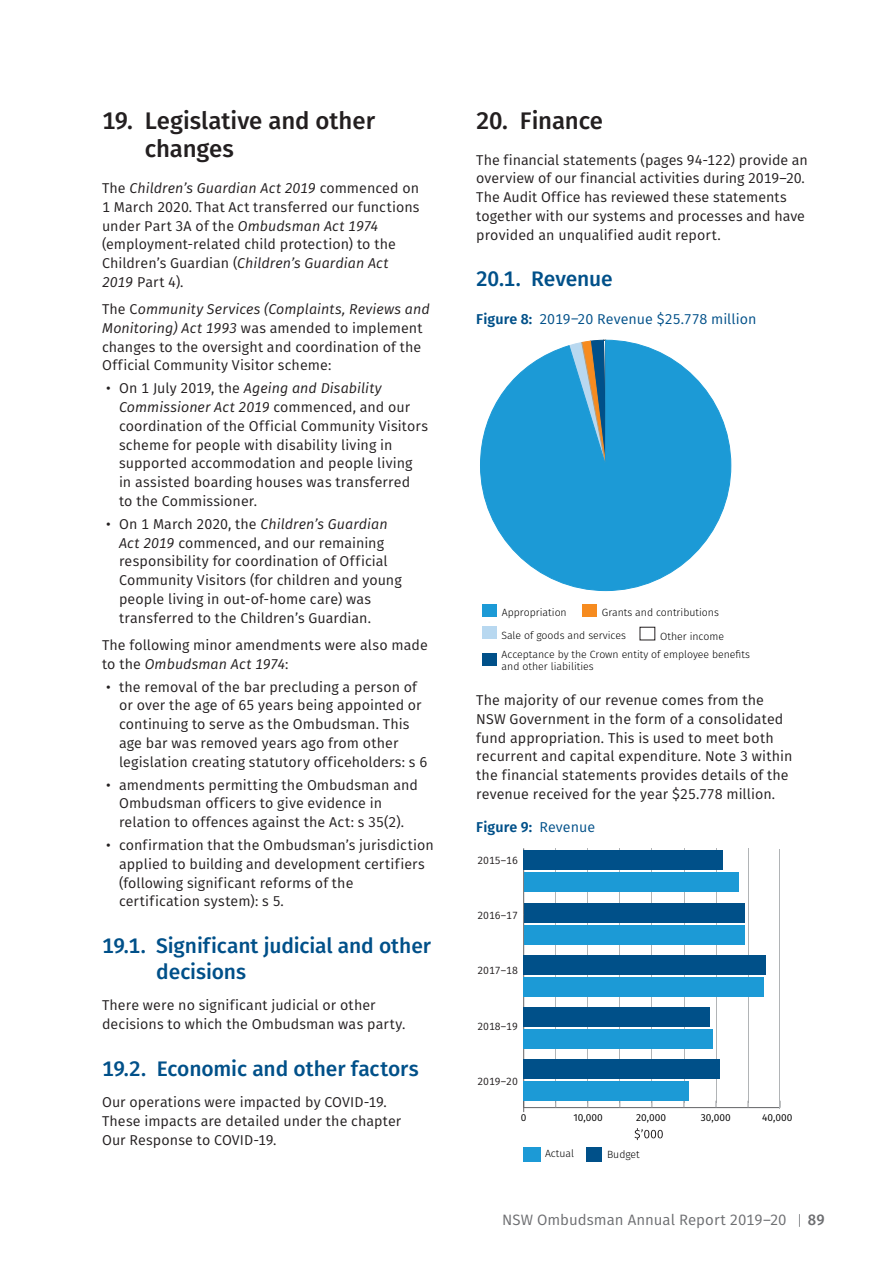
<style>
.page{position:relative;width:893px;height:1263px;background:#fff}
.page>*{position:absolute;margin:0;border:0;box-sizing:border-box;transform-origin:0 0}
.t1{font:500 24px/28.5px "Fira Sans";letter-spacing:-.005em;color:#231f20}
.t2{font:500 21px/25.5px "Fira Sans";letter-spacing:-.005em;color:#005089}
.t3{font:15px "Fira Sans";color:#6d6e71}
.t4{font:500 15px "Fira Sans";color:#6d6e71}
.body_text{font:14.25px/18.8px "Fira Sans";letter-spacing:.005em;color:#231f20}
.t5{font:14.25px "Fira Sans";color:#005089}
.t6{font:600 14.25px "Fira Sans";letter-spacing:.005em;color:#005089}
.t7{font:300 10.5px/17.9px "Fira Sans";color:#000}
.t8{font:10.5px "Fira Sans";color:#231f20}
.t9{font:10.2px "Fira Sans";color:#000}
.s1{font-style:italic}
.s2{font-style:inherit}
.s3{font-weight:600}
.s4{font-weight:400}
</style>
<div class="page">
<svg style="left:799px;top:1214px;width:1px;height:13px"></svg>
<div style="left:482px;top:653px;width:14px;height:13px;background:#005089"></div>
<div style="left:582px;top:604px;width:15px;height:13px;background:#f68b1f"></div>
<div style="left:482px;top:626px;width:15px;height:13px;background:#b8d8f0"></div>
<div style="left:482px;top:604px;width:15px;height:12px;background:#1c9ad6"></div>
<svg style="left:480px;top:340px;width:251px;height:251px"></svg>
<hr style="left:556px;top:848px;width:1px;height:255px;background:#b1b4b6">
<hr style="left:588px;top:848px;width:1px;height:255px;background:#b1b4b6">
<hr style="left:620px;top:848px;width:1px;height:255px;background:#b1b4b6">
<hr style="left:652px;top:848px;width:1px;height:255px;background:#b1b4b6">
<hr style="left:684px;top:848px;width:1px;height:255px;background:#b1b4b6">
<hr style="left:716px;top:848px;width:1px;height:255px;background:#b1b4b6">
<hr style="left:748px;top:848px;width:1px;height:255px;background:#b1b4b6">
<svg style="left:634px;top:1128px;width:29px;height:12px"></svg>
<div style="left:523px;top:1147px;width:17px;height:14px;background:#1c9ad6"></div>
<div style="left:586px;top:1147px;width:16px;height:14px;background:#005089"></div>
<hr style="left:524px;top:1107px;width:256px;height:1px;background:#636466">
<hr style="left:523px;top:848px;width:1px;height:264px;background:#636466">
<div style="left:524px;top:872px;width:214px;height:20px;background:#1c9ad6"></div>
<div style="left:524px;top:925px;width:220px;height:19px;background:#1c9ad6"></div>
<div style="left:524px;top:977px;width:240px;height:20px;background:#1c9ad6"></div>
<div style="left:524px;top:1029px;width:189px;height:20px;background:#1c9ad6"></div>
<div style="left:524px;top:1081px;width:165px;height:20px;background:#1c9ad6"></div>
<div style="left:524px;top:850px;width:199px;height:20px;background:#005089"></div>
<div style="left:524px;top:903px;width:221px;height:19px;background:#005089"></div>
<div style="left:524px;top:955px;width:242px;height:20px;background:#005089"></div>
<div style="left:524px;top:1007px;width:186px;height:20px;background:#005089"></div>
<div style="left:524px;top:1059px;width:196px;height:20px;background:#005089"></div>
<hr style="left:780px;top:849px;width:1px;height:259px;background:#b1b4b6">
<p class="t1" style="left:145px;top:105px;width:232px;text-indent:-43px">19. Legislative and other changes</p>
<p class="body_text" style="left:102px;top:178px;width:319px">The <span class="s1">Children’s Guardian Act 2019</span> commenced on 1 March 2020. That Act transferred our functions under Part 3A of the <span class="s1">Ombudsman Act 1974 </span>(employment-related child protection) to the Children’s Guardian (<span class="s1">Children’s Guardian Act 2019</span> Part 4).</p>
<p class="body_text" style="left:102px;top:299px;width:329px">The C<span class="s1">ommunity Services (Complaints, Reviews and Monitoring) Act 1993</span> was amended to implement changes to the oversight and coordination of the Official Community Visitor scheme:</p>
<p class="body_text" style="left:119px;top:379px;width:310px;text-indent:-13px"><span class="s2">•</span> On 1 July 2019, the <span class="s1">Ageing and Disability Commissioner Act 2019</span> commenced, and our coordination of the Official Community Visitors scheme for people with disability living in supported accommodation and people living in assisted boarding houses was transferred<br>to the Commissioner.</p>
<p class="body_text" style="left:119px;top:514px;width:284px;text-indent:-13px"><span class="s2">•</span> On 1 March 2020, the <span class="s1">Children’s Guardian Act 2019</span> commenced, and our remaining responsibility for coordination of Official Community Visitors (for children and young people living in out-of-home care) was transferred to the Children’s Guardian.</p>
<p class="body_text" style="left:102px;top:635px;width:327px">The following minor amendments were also made to the <span class="s1">Ombudsman Act 1974</span>:</p>
<p class="body_text" style="left:119px;top:677px;width:310px;text-indent:-13px"><span class="s2">•</span> the removal of the bar precluding a person of or over the age of 65 years being appointed or continuing to serve as the Ombudsman. This age bar was removed years ago from other legislation creating statutory officeholders: s 6</p>
<p class="body_text" style="left:119px;top:775px;width:300px;text-indent:-13px"><span class="s2">•</span> amendments permitting the Ombudsman and<br>Ombudsman officers to give evidence in relation to offences against the Act: s 35(2).</p>
<p class="body_text" style="left:119px;top:835px;width:316px;text-indent:-13px"><span class="s2">•</span> confirmation that the Ombudsman’s jurisdiction applied to building and development certifiers (following significant reforms of the certification system): s 5.</p>
<p class="t2" style="left:156px;top:932px;width:276px;text-indent:-54px">19.1. Significant judicial and other decisions</p>
<p class="body_text" style="left:102px;top:995px;width:305px">There were no significant judicial or other decisions to which the Ombudsman was party.</p>
<p class="t2" style="left:102px;top:1054px;width:318px">19.2. Economic and other factors</p>
<p class="body_text" style="left:102px;top:1092px;width:301px">Our operations were impacted by COVID-19.<br>These impacts are detailed under the chapter<br>Our Response to COVID-19.</p>
<p class="t1" style="left:476px;top:105px;width:128px">20. Finance</p>
<p class="body_text" style="left:476px;top:150px;width:333px">The financial statements (pages 94-122) provide an overview of our financial activities during 2019–20.<br>The Audit Office has reviewed these statements together with our systems and processes and have provided an unqualified audit report.</p>
<p class="t2" style="left:476px;top:265px;width:138px">20.1. Revenue</p>
<p class="t5" style="left:476px;top:308px;width:282px"><span class="s3">Figure 8:</span> 2019–20 Revenue $25.778 million</p>
<p class="t7" style="left:502px;top:603px;width:66px">Appropriation</p>
<p class="t7" style="left:501px;top:601px;width:219px;line-height:23.1px;text-indent:101px">Grants and contributions<br>Sale of goods and services</p>
<p class="t7" style="left:502px;top:627px;width:250px;text-indent:158px">Other income<br>Acceptance by the Crown entity of employee benefits</p>
<p class="t7" style="left:502px;top:657px;width:94px">and other liabilities</p>
<p class="body_text" style="left:476px;top:690px;width:318px">The majority of our revenue comes from the NSW Government in the form of a consolidated fund appropriation. This is used to meet both recurrent and capital expenditure. Note 3 within the financial statements provides details of the revenue received for the year $25.778 million.</p>
<p class="t6" style="left:476px;top:816px;width:120px">Figure 9: <span class="s4">Revenue</span></p>
<p class="t8" style="left:477px;top:853px;width:42px">2015–16</p>
<p class="t8" style="left:477px;top:908px;width:42px">2016–17</p>
<p class="t8" style="left:477px;top:963px;width:42px">2017–18</p>
<p class="t8" style="left:477px;top:1018px;width:42px">2018–19</p>
<p class="t8" style="left:477px;top:1073px;width:42px">2019–20</p>
<p class="t9" style="left:521px;top:1110px;width:7px">0</p>
<p class="t9" style="left:573px;top:1110px;width:31px">10,000</p>
<p class="t9" style="left:636px;top:1110px;width:31px">20,000</p>
<p class="t9" style="left:701px;top:1110px;width:31px">30,000</p>
<p class="t9" style="left:762px;top:1110px;width:32px">40,000</p>
<p class="t7" style="left:545px;top:1145px;width:30px">Actual</p>
<p class="t7" style="left:607px;top:1145px;width:34px">Budget</p>
<p class="t3" style="left:502px;top:1209px;width:286px">NSW Ombudsman Annual Report 2019–20</p>
<p class="t4" style="left:808px;top:1208px;width:18px">89</p>
</div>
